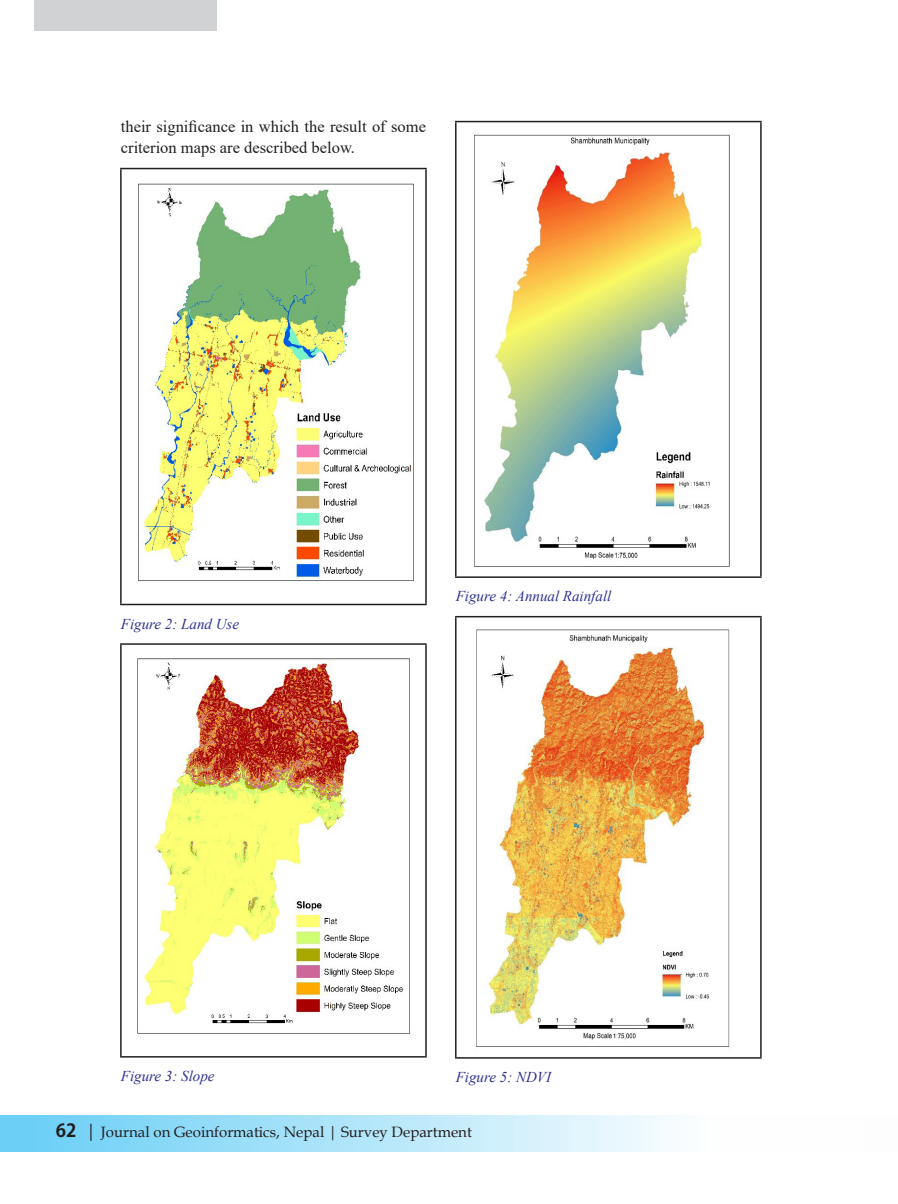
<style>
.page{position:relative;width:898px;height:1204px;background:#fff}
.page>*{position:absolute;margin:0;border:0;box-sizing:border-box;transform-origin:0 0}
.t1{font:16.5px/21px "Times New Roman";color:#231f20}
.t2{font:italic 15px "Times New Roman";color:#2e3092}
.t3{font:15px "Book Antiqua";color:#231f20}
.s1{font-family:"Koz Go Pr 6 N";font-weight:700;font-size:18px}
.s2{font-size:18px}
</style>
<div class="page">
<div style="left:0;top:1114px;width:897px;height:37px;background:linear-gradient(to right,#6bcff6,#fff)"></div>
<div style="left:865px;top:1114px;width:32px;height:37px;background:#fdfdfd"></div>
<div style="left:35px;top:0;width:182px;height:31px;background:#d1d2d4"></div>
<hr style="left:120px;top:168px;width:306px;height:1px;background:#231f20">
<hr style="left:120px;top:169px;width:2px;height:434px;background:#231f20">
<hr style="left:425px;top:169px;width:1px;height:434px;background:#231f20">
<hr style="left:120px;top:603px;width:306px;height:2px;background:#231f20">
<img style="left:138px;top:183px;width:276px;height:401px">
<hr style="left:120px;top:643px;width:306px;height:1px;background:#231f20">
<hr style="left:120px;top:644px;width:2px;height:411px;background:#231f20">
<hr style="left:425px;top:644px;width:1px;height:411px;background:#231f20">
<hr style="left:120px;top:1055px;width:306px;height:2px;background:#231f20">
<img style="left:137px;top:658px;width:273px;height:376px">
<hr style="left:455px;top:121px;width:306px;height:1px;background:#231f20">
<hr style="left:455px;top:122px;width:1px;height:454px;background:#231f20">
<hr style="left:759px;top:122px;width:2px;height:454px;background:#231f20">
<hr style="left:455px;top:576px;width:306px;height:2px;background:#231f20">
<img style="left:474px;top:134px;width:256px;height:433px">
<hr style="left:455px;top:616px;width:306px;height:1px;background:#231f20">
<hr style="left:455px;top:617px;width:1px;height:440px;background:#231f20">
<hr style="left:759px;top:617px;width:2px;height:440px;background:#231f20">
<hr style="left:455px;top:1057px;width:306px;height:1px;background:#231f20">
<img style="left:476px;top:629px;width:254px;height:418px">
<p class="t1" style="left:121px;top:116px;width:306px">their significance in which the result of some criterion maps are described below.</p>
<p class="t2" style="left:121px;top:613px;width:120px">Figure 2: Land Use</p>
<p class="t2" style="left:455px;top:586px;width:157px">Figure 4: Annual Rainfall</p>
<p class="t2" style="left:121px;top:1065px;width:95px">Figure 3: Slope</p>
<p class="t2" style="left:455px;top:1066px;width:97px">Figure 5: NDVI</p>
<p class="t3" style="left:56px;top:1121px;width:417px"><span class="s1">62</span> <span class="s2">|</span> Journal on Geoinformatics, Nepal | Survey Department</p>
</div>
